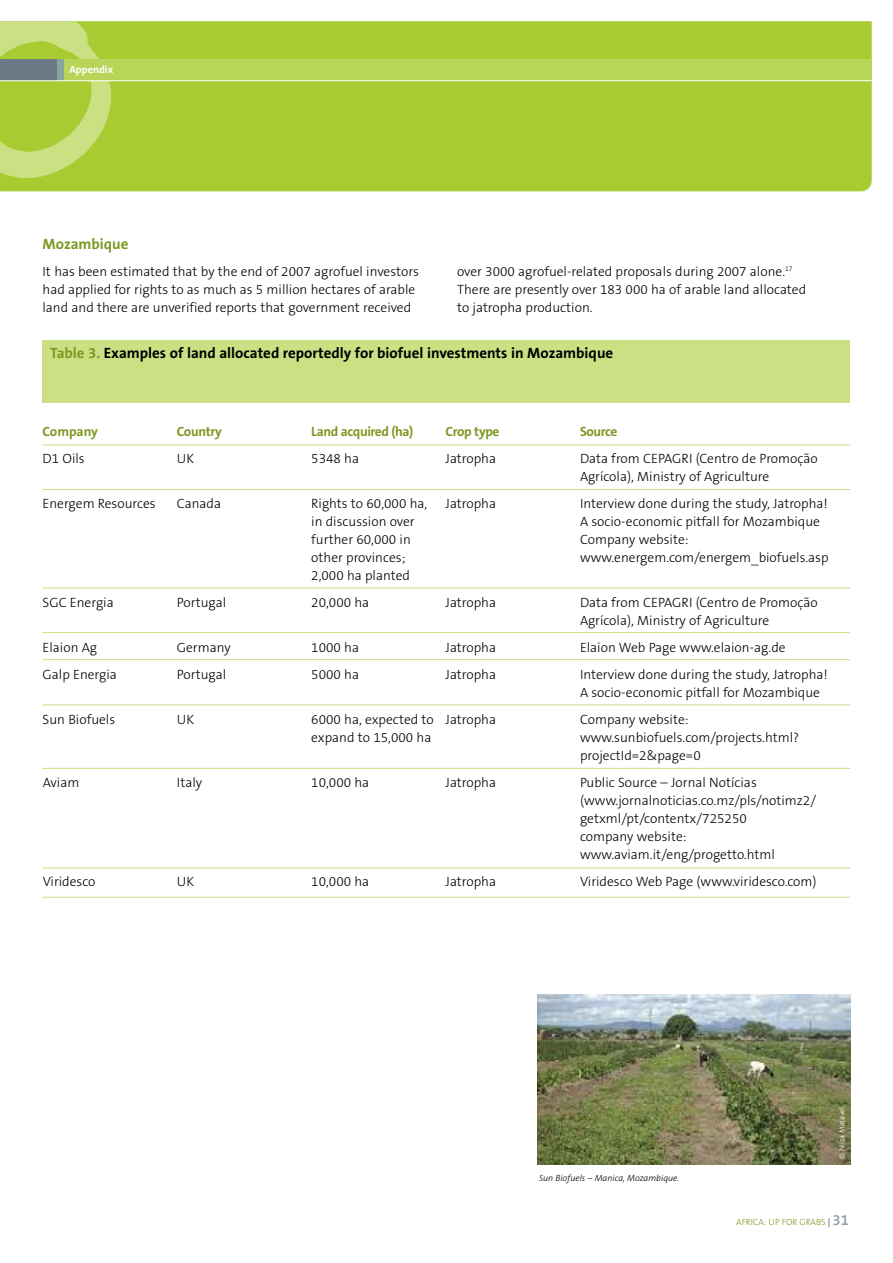
<style>
.page{position:relative;width:893px;height:1263px;background:#fff}
.page>*{position:absolute;margin:0;border:0;box-sizing:border-box;transform-origin:0 0}
.t1{font:700 15px "The Sans B7";color:#000}
.t2{font:700 15px "The Sans B7";color:#7d9823}
.t3{font:300 13.5px/18px "The Sans B3";color:#000}
.t4{font:700 13.5px "The Sans B7";letter-spacing:-.025em;color:#7d9823}
.t5{font:700 13.5px "The Sans B7";color:#7d9823}
.t6{font:700 10.5px "The Sans B7";color:#fff}
.t7{font:italic 300 9px "The Sans B3";color:#000}
.t8{font:300 9px "The Sans B3";color:#7d9823}
.t9{font:300 7.5px "The Sans B3";color:#fff}
.s1{color:#7d9823}
.s2{color:#000}
.s3{font-family:"The Sans B6";font-weight:600;font-size:15px;color:#919ba5}
</style>
<div class="page">
<div style="left:1px;top:21px;width:871px;height:170px;background:#a7cb30"></div>
<img style="left:1px;top:21px;width:110px;height:157px">
<div style="left:0;top:60px;width:872px;height:21px;background:#b8d55a"></div>
<div style="left:0;top:60px;width:64px;height:21px;background:#6c7987"></div>
<div style="left:57px;top:60px;width:7px;height:21px;background:#88a59e"></div>
<hr style="left:0;top:80px;width:872px;height:1px;background:#fff">
<svg style="left:0;top:21px;width:1px;height:170px"></svg>
<hr style="left:43px;top:445px;width:807px;height:1px;background:#cae083">
<hr style="left:43px;top:489px;width:807px;height:1px;background:#cae083">
<hr style="left:43px;top:588px;width:807px;height:1px;background:#cae083">
<hr style="left:43px;top:632px;width:807px;height:1px;background:#cae083">
<hr style="left:43px;top:659px;width:807px;height:1px;background:#cae083">
<hr style="left:43px;top:705px;width:807px;height:1px;background:#cae083">
<hr style="left:43px;top:768px;width:807px;height:1px;background:#cae083">
<hr style="left:43px;top:868px;width:807px;height:1px;background:#cae083">
<hr style="left:43px;top:897px;width:807px;height:1px;background:#cae083">
<div style="left:43px;top:340px;width:807px;height:63px;background:#cae083"></div>
<img style="left:537px;top:994px;width:313px;height:171px">
<p class="t6" style="left:69px;top:64px;width:45px">Appendix</p>
<p class="t2" style="left:43px;top:236px;width:88px">Mozambique</p>
<p class="t3" style="left:43px;top:263px;width:378px">It has been estimated that by the end of 2007 agrofuel investors had applied for rights to as much as 5 million hectares of arable land and there are unverified reports that government received</p>
<p class="t3" style="left:457px;top:263px;width:351px">over 3000 agrofuel-related proposals during 2007 alone.<sup>17<br></sup>There are presently over 183 000 ha of arable land allocated to jatropha production.</p>
<p class="t1" style="left:50px;top:345px;width:565px"><span class="s1">Table 3.</span> Examples of land allocated reportedly for biofuel investments in Mozambique</p>
<p class="t5" style="left:43px;top:424px;width:57px">Company</p>
<p class="t3" style="left:43px;top:449px;width:44px">D1 Oils</p>
<p class="t3" style="left:43px;top:494px;width:115px">Energem Resources</p>
<p class="t4" style="left:177px;top:424px;width:47px">Country</p>
<p class="t3" style="left:177px;top:450px;width:19px">UK</p>
<p class="t3" style="left:177px;top:495px;width:46px">Canada</p>
<p class="t3" style="left:43px;top:593px;width:73px">SGC Energia</p>
<p class="t3" style="left:43px;top:634px;width:76px;line-height:27px">Elaion Ag<br>Galp Energia</p>
<p class="t3" style="left:43px;top:710px;width:74px">Sun Biofuels</p>
<p class="t3" style="left:177px;top:594px;width:51px">Portugal</p>
<p class="t3" style="left:177px;top:634px;width:55px;line-height:27px">Germany<br>Portugal</p>
<p class="t3" style="left:177px;top:711px;width:19px">UK</p>
<p class="t3" style="left:43px;top:773px;width:38px">Aviam</p>
<p class="t3" style="left:177px;top:774px;width:27px">Italy</p>
<p class="t3" style="left:43px;top:872px;width:54px">Viridesco</p>
<p class="t3" style="left:177px;top:873px;width:19px">UK</p>
<p class="t4" style="left:311px;top:424px;width:104px">Land acquired (ha)</p>
<p class="t3" style="left:311px;top:450px;width:49px">5348 ha</p>
<p class="t3" style="left:311px;top:495px;width:118px">Rights to 60,000 ha, in discussion over further 60,000 in other provinces;<br>2,000 ha planted</p>
<p class="t3" style="left:311px;top:594px;width:59px">20,000 ha</p>
<p class="t3" style="left:311px;top:634px;width:49px;line-height:27px">1000 ha<br>5000 ha</p>
<p class="t3" style="left:311px;top:711px;width:124px">6000 ha, expected to expand to 15,000 ha</p>
<p class="t3" style="left:311px;top:774px;width:59px">10,000 ha</p>
<p class="t4" style="left:446px;top:424px;width:55px">Crop type</p>
<p class="t3" style="left:446px;top:450px;width:52px">Jatropha</p>
<p class="t3" style="left:446px;top:495px;width:52px">Jatropha</p>
<p class="t3" style="left:446px;top:594px;width:52px">Jatropha</p>
<p class="t3" style="left:446px;top:634px;width:52px;line-height:27px">Jatropha<br>Jatropha</p>
<p class="t3" style="left:446px;top:711px;width:52px">Jatropha</p>
<p class="t3" style="left:446px;top:774px;width:52px">Jatropha</p>
<p class="t3" style="left:311px;top:873px;width:59px">10,000 ha</p>
<p class="t3" style="left:446px;top:873px;width:52px">Jatropha</p>
<p class="t4" style="left:580px;top:424px;width:39px">Source</p>
<p class="t3" style="left:580px;top:450px;width:239px">Data from CEPAGRI (Centro de Promoção<br>Agrícola), Ministry of Agriculture</p>
<p class="t3" style="left:580px;top:495px;width:250px">Interview done during the study, Jatropha!<br>A socio-economic pitfall for Mozambique Company website: www.energem.com/energem_biofuels.asp</p>
<p class="t3" style="left:580px;top:594px;width:239px">Data from CEPAGRI (Centro de Promoção<br>Agrícola), Ministry of Agriculture</p>
<p class="t3" style="left:580px;top:634px;width:249px;line-height:27px">Elaion Web Page www.elaion-ag.de<br>Interview done during the study, Jatropha!</p>
<p class="t3" style="left:580px;top:679px;width:242px;line-height:27px">A socio-economic pitfall for Mozambique<br>Company website:</p>
<p class="t3" style="left:580px;top:729px;width:221px">www.sunbiofuels.com/projects.html? projectId=2&amp;page=0</p>
<p class="t3" style="left:580px;top:774px;width:238px">Public Source – Jornal Notícias (www.jornalnoticias.co.mz/pls/notimz2/ getxml/pt/contentx/725250<br>company website: www.aviam.it/eng/progetto.html</p>
<p class="t3" style="left:580px;top:873px;width:238px">Viridesco Web Page (www.viridesco.com)</p>
<p class="t7" style="left:539px;top:1174px;width:142px">Sun Biofuels – Manica, Mozambique.</p>
<p class="t9" style="left:838px;top:1159px;width:53px;rotate:-90deg">© Nilza Matavel</p>
<p class="t8" style="left:736px;top:1217px;width:114px">AFRICA: UP FOR GRABS <span class="s2">|</span> <span class="s3">31</span></p>
</div>
